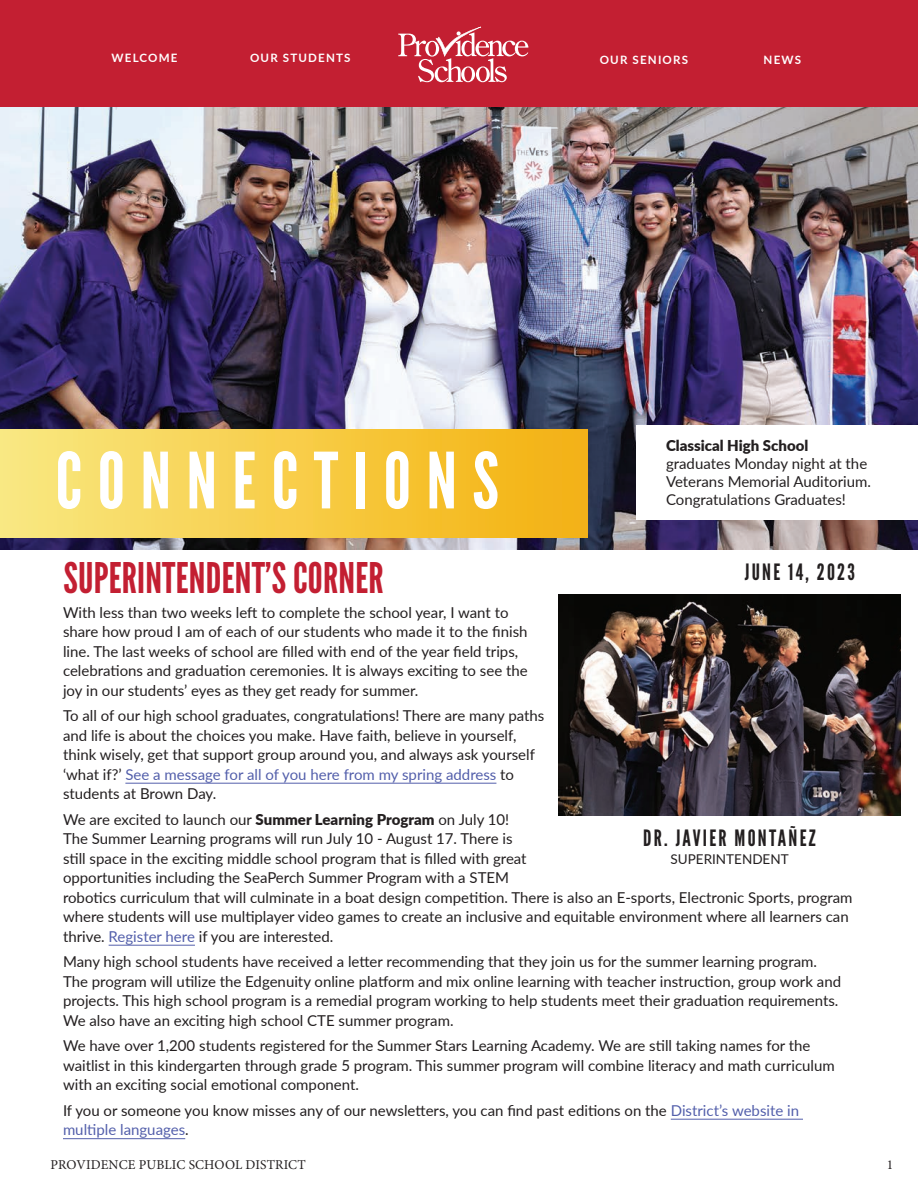
<style>
.page{position:relative;width:918px;height:1188px;background:#fff}
.page>*{position:absolute;margin:0;border:0;box-sizing:border-box;transform-origin:0 0}
.t1{font:77.25px "League Gothic";letter-spacing:.2em;color:#fff}
.t2{font:42.15px "League Gothic";letter-spacing:.005em;color:#c31f32}
.t3{font:22.5px "League Gothic";letter-spacing:.1em;color:#231f20}
.t4{font:15px/19.5px "Lato";color:#231f20}
.t5{font:900 15px "Lato";color:#231f20}
.t6{font:13.5px "Minion Pro";letter-spacing:.01em;color:#231f20}
.t7{font:13.5px "Lato";color:#231f20}
.t8{font:700 11.55px "Lato";letter-spacing:.1em;color:#fff}
.s1{color:#535fab}
.s2{font-weight:900}
</style>
<div class="page">
<img style="left:0;top:107px;width:918px;height:442px">
<div style="left:637px;top:425px;width:281px;height:95px;background:#fff"></div>
<div style="left:0;top:430px;width:588px;height:107px;background:linear-gradient(to right,#fae981,#f4b110)"></div>
<div style="left:0;top:0;width:918px;height:107px;background:#c31f32"></div>
<svg style="left:398px;top:27px;width:130px;height:55px"></svg>
<hr style="left:125px;top:783px;width:371px;height:1px;background:#535fab">
<hr style="left:109px;top:945px;width:86px;height:1px;background:#535fab">
<hr style="left:671px;top:1119px;width:132px;height:1px;background:#535fab">
<hr style="left:63px;top:1138px;width:122px;height:1px;background:#535fab">
<img style="left:559px;top:595px;width:341px;height:221px">
<p class="t8" style="left:112px;top:50px;width:67px">WELCOME</p>
<p class="t8" style="left:250px;top:50px;width:102px">OUR STUDENTS</p>
<p class="t8" style="left:600px;top:52px;width:90px">OUR SENIORS</p>
<p class="t8" style="left:764px;top:52px;width:39px">NEWS</p>
<h1 class="t1" style="left:56px;top:435px;width:445px">CONNECTIONS</h1>
<p class="t5" style="left:666px;top:434px;width:144px">Classical High School</p>
<p class="t4" style="left:666px;top:454px;width:206px;line-height:18px">graduates Monday night at the<br>Veterans Memorial Auditorium.<br>Congratulations Graduates!</p>
<h2 class="t2" style="left:63px;top:553px;width:322px">SUPERINTENDENT’S CORNER</h2>
<h3 class="t3" style="left:745px;top:558px;width:112px">JUNE 14, 2023</h3>
<p class="t4" style="left:63px;top:602px;width:466px">With less than two weeks left to complete the school year, I want to share how proud I am of each of our students who made it to the finish line. The last weeks of school are filled with end of the year field trips, celebrations and graduation ceremonies. It is always exciting to see the joy in our students’ eyes as they get ready for summer.</p>
<p class="t4" style="left:63px;top:705px;width:483px">To all of our high school graduates, congratulations! There are many paths and life is about the choices you make. Have faith, believe in yourself, think wisely, get that support group around you, and always ask yourself ‘what if?’ <span class="s1">See a message for all of you here from my spring address</span> to students at Brown Day.</p>
<p class="t4" style="left:63px;top:809px;width:791px">We are excited to launch our <span class="s2">Summer Learning Program</span> on July 10!<br>The Summer Learning programs will run July 10 - August 17. There is<br>still space in the exciting middle school program that is filled with great<br>opportunities including the SeaPerch Summer Program with a STEM<br>robotics curriculum that will culminate in a boat design competition. There is also an E-sports, Electronic Sports, program where students will use multiplayer video games to create an inclusive and equitable environment where all learners can thrive. <span class="s1">Register here</span> if you are interested.</p>
<p class="t4" style="left:63px;top:951px;width:780px">Many high school students have received a letter recommending that they join us for the summer learning program.<br>The program will utilize the Edgenuity online platform and mix online learning with teacher instruction, group work and projects. This high school program is a remedial program working to help students meet their graduation requirements.<br>We also have an exciting high school CTE summer program.</p>
<p class="t4" style="left:63px;top:1035px;width:773px">We have over 1,200 students registered for the Summer Stars Learning Academy. We are still taking names for the waitlist in this kindergarten through grade 5 program. This summer program will combine literacy and math curriculum with an exciting social emotional component.</p>
<p class="t4" style="left:63px;top:1100px;width:738px">If you or someone you know misses any of our newsletters, you can find past editions on the <span class="s1">District’s website in multiple languages</span>.</p>
<h3 class="t3" style="left:643px;top:825px;width:174px">DR. JAVIER MONTAÑEZ</h3>
<p class="t7" style="left:671px;top:849px;width:120px">SUPERINTENDENT</p>
<p class="t6" style="left:50px;top:1155px;width:257px">PROVIDENCE PUBLIC SCHOOL DISTRICT</p>
<p class="t6" style="left:887px;top:1155px;width:8px">1</p>
</div>
